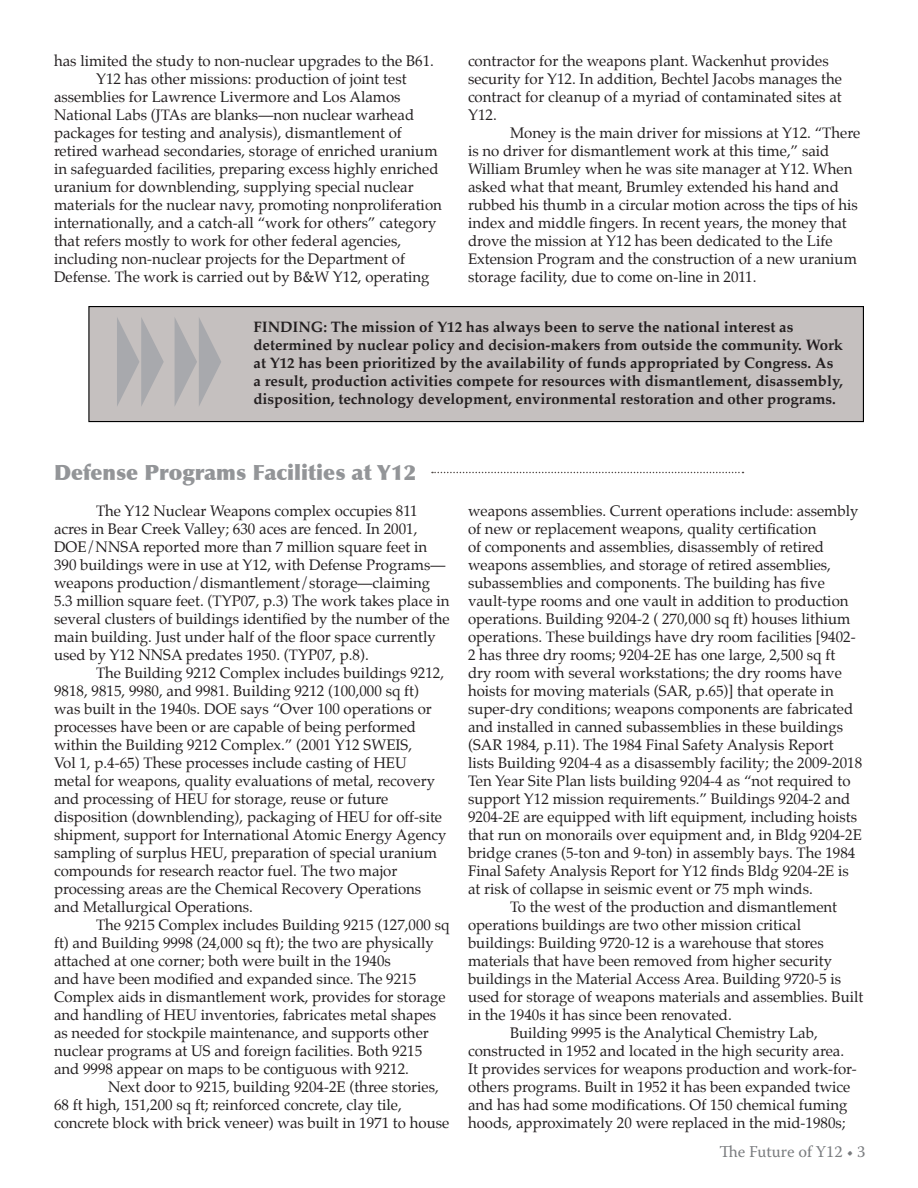
<style>
.page{position:relative;width:918px;height:1188px;background:#fff}
.page>*{position:absolute;margin:0;border:0;box-sizing:border-box;transform-origin:0 0}
.t1{font:900 21px "Optima";color:#939598}
.t2{font:16.5px "Warnock Pro";color:#7a7c7f}
.t3{font:15px/18px "Palatino";color:#231f20}
.t4{font:700 15px/18px "Palatino";color:#231f20}
</style>
<div class="page">
<div style="left:89px;top:307px;width:774px;height:115px;background:#c5c0bf"></div>
<div style="left:88px;top:306px;width:776px;height:116px;border:1px solid #000"></div>
<svg style="left:432px;top:472px;width:311px;height:1px"></svg>
<p class="t3" style="left:54px;top:52px;width:381px">has limited the study to non-nuclear upgrades to the B61.</p>
<p class="t3" style="left:96px;top:70px;width:312px">Y12 has other missions: production of joint test</p>
<p class="t3" style="left:54px;top:88px;width:348px">assemblies for Lawrence Livermore and Los Alamos</p>
<p class="t3" style="left:54px;top:106px;width:362px">National Labs (JTAs are blanks—non nuclear warhead</p>
<p class="t3" style="left:54px;top:124px;width:349px">packages for testing and analysis), dismantlement of</p>
<p class="t3" style="left:54px;top:142px;width:385px">retired warhead secondaries, storage of enriched uranium</p>
<p class="t3" style="left:54px;top:160px;width:386px">in safeguarded facilities, preparing excess highly enriched</p>
<p class="t3" style="left:54px;top:178px;width:361px">uranium for downblending, supplying special nuclear</p>
<p class="t3" style="left:54px;top:196px;width:389px">materials for the nuclear navy, promoting nonproliferation</p>
<p class="t3" style="left:54px;top:214px;width:384px">internationally, and a catch-all “work for others” category</p>
<p class="t3" style="left:54px;top:232px;width:349px">that refers mostly to work for other federal agencies,</p>
<p class="t3" style="left:54px;top:250px;width:353px">including non-nuclear projects for the Department of</p>
<p class="t3" style="left:54px;top:268px;width:377px">Defense. The work is carried out by B&amp;W Y12, operating</p>
<p class="t3" style="left:468px;top:52px;width:376px">contractor for the weapons plant. Wackenhut provides security for Y12. In addition, Bechtel Jacobs manages the contract for cleanup of a myriad of contaminated sites at Y12.</p>
<p class="t3" style="left:468px;top:124px;width:394px;text-indent:42px">Money is the main driver for missions at Y12. “There is no driver for dismantlement work at this time,” said William Brumley when he was site manager at Y12. When asked what that meant, Brumley extended his hand and rubbed his thumb in a circular motion across the tips of his index and middle fingers. In recent years, the money that drove the mission at Y12 has been dedicated to the Life Extension Program and the construction of a new uranium storage facility, due to come on-line in 2011.</p>
<p class="t4" style="left:254px;top:317px;width:591px">FINDING: The mission of Y12 has always been to serve the national interest as determined by nuclear policy and decision-makers from outside the community. Work at Y12 has been prioritized by the availability of funds appropriated by Congress. As a result, production activities compete for resources with dismantlement, disassembly, disposition, technology development, environmental restoration and other programs.</p>
<h1 class="t1" style="left:54px;top:460px;width:364px">Defense Programs Facilities at Y12</h1>
<p class="t3" style="left:54px;top:502px;width:397px;text-indent:42px">The Y12 Nuclear Weapons complex occupies 811 acres in Bear Creek Valley; 630 aces are fenced. In 2001, DOE/NNSA reported more than 7 million square feet in 390 buildings were in use at Y12, with Defense Programs— weapons production/dismantlement/storage—claiming 5.3 million square feet. (TYP07, p.3) The work takes place in several clusters of buildings identified by the number of the main building. Just under half of the floor space currently used by Y12 NNSA predates 1950. (TYP07, p.8).</p>
<p class="t3" style="left:54px;top:664px;width:394px;text-indent:42px">The Building 9212 Complex includes buildings 9212, 9818, 9815, 9980, and 9981. Building 9212 (100,000 sq ft) was built in the 1940s. DOE says “Over 100 operations or processes have been or are capable of being performed within the Building 9212 Complex.” (2001 Y12 SWEIS,<br>Vol 1, p.4-65) These processes include casting of HEU metal for weapons, quality evaluations of metal, recovery and processing of HEU for storage, reuse or future disposition (downblending), packaging of HEU for off-site shipment, support for International Atomic Energy Agency sampling of surplus HEU, preparation of special uranium compounds for research reactor fuel. The two major processing areas are the Chemical Recovery Operations and Metallurgical Operations.</p>
<p class="t3" style="left:54px;top:916px;width:397px;text-indent:42px">The 9215 Complex includes Building 9215 (127,000 sq ft) and Building 9998 (24,000 sq ft); the two are physically attached at one corner; both were built in the 1940s<br>and have been modified and expanded since. The 9215<br>Complex aids in dismantlement work, provides for storage and handling of HEU inventories, fabricates metal shapes as needed for stockpile maintenance, and supports other nuclear programs at US and foreign facilities. Both 9215 and 9998 appear on maps to be contiguous with 9212.</p>
<p class="t3" style="left:54px;top:1078px;width:397px;text-indent:54px">Next door to 9215, building 9204-2E (three stories,<br>68 ft high, 151,200 sq ft; reinforced concrete, clay tile, concrete block with brick veneer) was built in 1971 to house</p>
<p class="t3" style="left:468px;top:502px;width:392px">weapons assemblies. Current operations include: assembly</p>
<p class="t3" style="left:468px;top:520px;width:350px">of new or replacement weapons, quality certification</p>
<p class="t3" style="left:468px;top:538px;width:358px">of components and assemblies, disassembly of retired</p>
<p class="t3" style="left:468px;top:556px;width:365px">weapons assemblies, and storage of retired assemblies,</p>
<p class="t3" style="left:468px;top:574px;width:358px">subassemblies and components. The building has five</p>
<p class="t3" style="left:468px;top:592px;width:382px">vault-type rooms and one vault in addition to production</p>
<p class="t3" style="left:468px;top:610px;width:384px">operations. Building 9204-2 ( 270,000 sq ft) houses lithium</p>
<p class="t3" style="left:468px;top:628px;width:389px">operations. These buildings have dry room facilities [9402-</p>
<p class="t3" style="left:468px;top:646px;width:369px">2 has three dry rooms; 9204-2E has one large, 2,500 sq ft</p>
<p class="t3" style="left:468px;top:664px;width:375px">dry room with several workstations; the dry rooms have</p>
<p class="t3" style="left:468px;top:682px;width:367px">hoists for moving materials (SAR, p.65)] that operate in</p>
<p class="t3" style="left:468px;top:700px;width:387px">super-dry conditions; weapons components are fabricated</p>
<p class="t3" style="left:468px;top:718px;width:377px">and installed in canned subassemblies in these buildings</p>
<p class="t3" style="left:468px;top:736px;width:367px">(SAR 1984, p.11). The 1984 Final Safety Analysis Report</p>
<p class="t3" style="left:468px;top:754px;width:396px">lists Building 9204-4 as a disassembly facility; the 2009-2018</p>
<p class="t3" style="left:468px;top:772px;width:384px">Ten Year Site Plan lists building 9204-4 as “not required to</p>
<p class="t3" style="left:468px;top:790px;width:384px">support Y12 mission requirements.” Buildings 9204-2 and</p>
<p class="t3" style="left:468px;top:808px;width:391px">9204-2E are equipped with lift equipment, including hoists</p>
<p class="t3" style="left:468px;top:826px;width:395px">that run on monorails over equipment and, in Bldg 9204-2E</p>
<p class="t3" style="left:468px;top:844px;width:389px">bridge cranes (5-ton and 9-ton) in assembly bays. The 1984</p>
<p class="t3" style="left:468px;top:862px;width:382px">Final Safety Analysis Report for Y12 finds Bldg 9204-2E is</p>
<p class="t3" style="left:468px;top:880px;width:346px">at risk of collapse in seismic event or 75 mph winds.</p>
<p class="t3" style="left:510px;top:898px;width:329px">To the west of the production and dismantlement</p>
<p class="t3" style="left:468px;top:916px;width:335px">operations buildings are two other mission critical</p>
<p class="t3" style="left:468px;top:934px;width:357px">buildings: Building 9720-12 is a warehouse that stores</p>
<p class="t3" style="left:468px;top:952px;width:366px">materials that have been removed from higher security</p>
<p class="t3" style="left:468px;top:970px;width:375px">buildings in the Material Access Area. Building 9720-5 is</p>
<p class="t3" style="left:468px;top:988px;width:397px">used for storage of weapons materials and assemblies. Built</p>
<p class="t3" style="left:468px;top:1006px;width:265px">in the 1940s it has since been renovated.</p>
<p class="t3" style="left:510px;top:1024px;width:309px">Building 9995 is the Analytical Chemistry Lab,</p>
<p class="t3" style="left:468px;top:1042px;width:378px">constructed in 1952 and located in the high security area.</p>
<p class="t3" style="left:468px;top:1060px;width:390px">It provides services for weapons production and work-for-</p>
<p class="t3" style="left:468px;top:1078px;width:384px">others programs. Built in 1952 it has been expanded twice</p>
<p class="t3" style="left:468px;top:1096px;width:381px">and has had some modifications. Of 150 chemical fuming</p>
<p class="t3" style="left:468px;top:1114px;width:379px">hoods, approximately 20 were replaced in the mid-1980s;</p>
<p class="t2" style="left:719px;top:1141px;width:148px">The Future of Y12 • 3</p>
</div>
